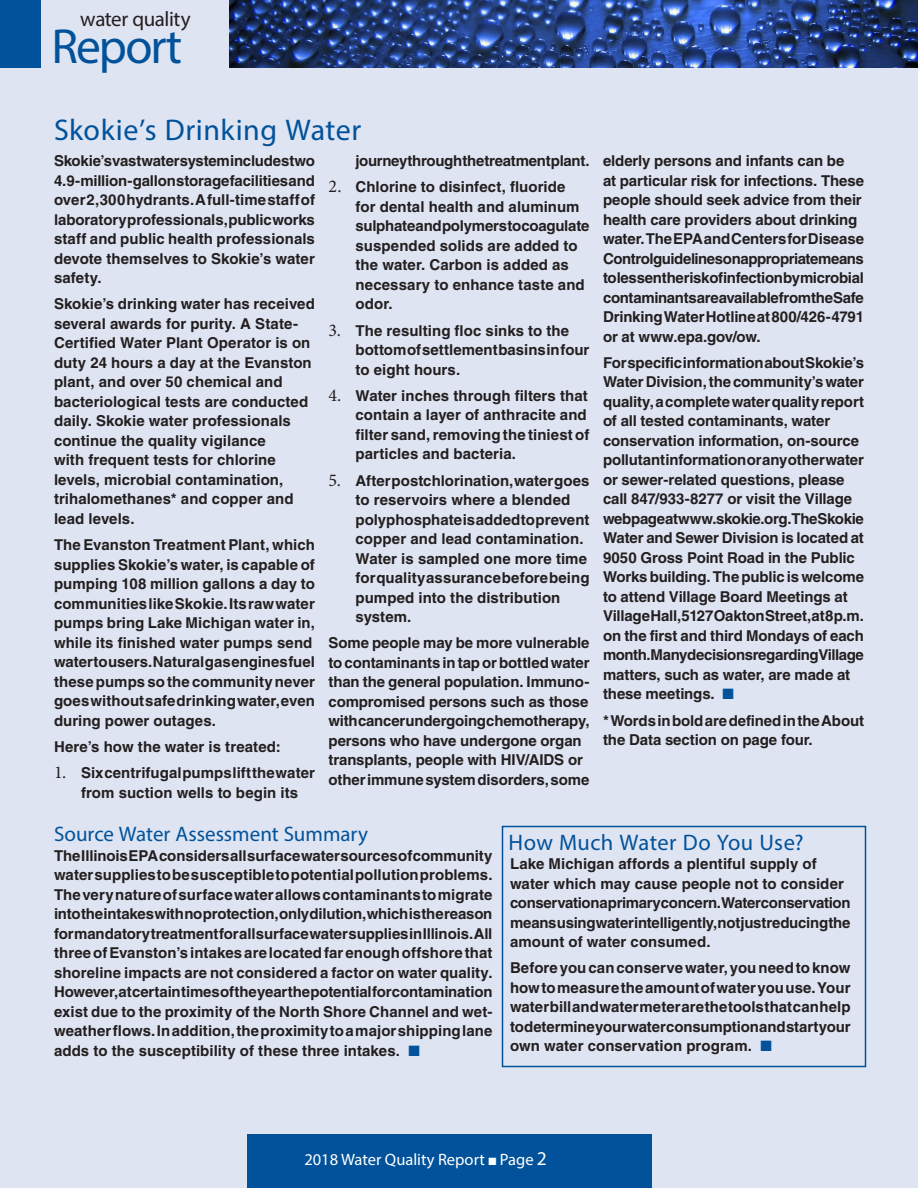
<style>
.page{position:relative;width:918px;height:1188px;background:#dee4f1}
.page>*{position:absolute;margin:0;border:0;box-sizing:border-box;transform-origin:0 0}
.t1{font:49.5px "Myriad Pro";letter-spacing:-.04em;color:#01529a}
.t2{font:30px "Myriad Pro";letter-spacing:.02em;color:#01529a}
.t3{font:22.5px "Myriad Pro";letter-spacing:.02em;color:#01529a}
.t4{font:21px "Myriad Pro";color:#01529a}
.t5{font:21px "Myriad Pro";letter-spacing:-.02em;color:#231f20}
.t6{font:16.5px "Myriad Pro";color:#fff}
.t7{font:700 15px/19.5px "Helvetica LT Std";color:#231f20}
.t8{font:700 15px "Helvetica LT Std";letter-spacing:-.02em;color:#231f20}
.s1{font-family:"Minion Pro";font-weight:400;font-size:18px}
.s2{color:#01529a}
.s3{font-size:19.5px}
</style>
<div class="page">
<div style="left:247px;top:1134px;width:405px;height:54px;background:#01529a"></div>
<div style="left:0;top:0;width:40px;height:68px;background:#01529a"></div>
<img style="left:230px;top:0;width:688px;height:68px">
<div style="left:502px;top:826px;width:364px;height:241px;border:2px solid #01529a"></div>
<p class="t5" style="left:80px;top:6px;width:112px">water quality</p>
<p class="t1" style="left:52px;top:16px;width:132px">Report</p>
<p class="t2" style="left:54px;top:112px;width:309px">Skokie’s Drinking Water</p>
<p class="t7" style="left:54px;top:151px;width:263px;text-align:justify">Skokie’s vast water system includes two 4.9-million-gallon storage facilities and over 2,300 hydrants. A full-time staff of laboratory professionals, public works staff and public health professionals devote themselves to Skokie’s water safety.</p>
<p class="t7" style="left:54px;top:294px;width:262px">Skokie’s drinking water has received several awards for purity. A State-<br>Certified Water Plant Operator is on duty 24 hours a day at the Evanston plant, and over 50 chemical and bacteriological tests are conducted daily. Skokie water professionals continue the quality vigilance<br>with frequent tests for chlorine levels, microbial contamination, trihalomethanes* and copper and lead levels.</p>
<p class="t7" style="left:54px;top:535px;width:263px">The Evanston Treatment Plant, which supplies Skokie’s water, is capable of pumping 108 million gallons a day to communities like Skokie. Its raw water pumps bring Lake Michigan water in, while its finished water pumps send water to users. Natural gas engines fuel these pumps so the community never goes without safe drinking water, even during power outages.</p>
<p class="t7" style="left:54px;top:737px;width:228px">Here’s how the water is treated:</p>
<p class="t7" style="left:81px;top:763px;width:236px;text-indent:-27px"><span class="s1">1.</span> Six centrifugal pumps lift the water from suction wells to begin its</p>
<p class="t8" style="left:356px;top:152px;width:236px">journey through the treatment plant.</p>
<p class="t7" style="left:356px;top:177px;width:235px;text-indent:-27px"><span class="s1">2.</span> Chlorine to disinfect, fluoride<br>for dental health and aluminum sulphate and polymers to coagulate suspended solids are added to the water. Carbon is added as necessary to enhance taste and odor.</p>
<p class="t7" style="left:356px;top:320px;width:235px;text-indent:-27px"><span class="s1">3.</span> The resulting floc sinks to the bottom of settlement basins in four to eight hours.</p>
<p class="t7" style="left:356px;top:385px;width:236px;text-indent:-27px"><span class="s1">4.</span> Water inches through filters that contain a layer of anthracite and filter sand, removing the tiniest of particles and bacteria.</p>
<p class="t7" style="left:356px;top:470px;width:236px;text-indent:-27px"><span class="s1">5.</span> After postchlorination, water goes to reservoirs where a blended polyphosphate is added to prevent copper and lead contamination.<br>Water is sampled one more time for quality assurance before being pumped into the distribution system.</p>
<p class="t7" style="left:328px;top:633px;width:263px">Some people may be more vulnerable to contaminants in tap or bottled water than the general population. Immuno&shy;compromised persons such as those with cancer undergoing chemotherapy, persons who have undergone organ transplants, people with HIV/AIDS or other immune system disorders, some</p>
<p class="t7" style="left:603px;top:151px;width:263px">elderly persons and infants can be<br>at particular risk for infections. These people should seek advice from their health care providers about drinking water. The EPA and Centers for Disease Control guidelines on appropriate means to lessen the risk of infection by microbial contaminants are available from the Safe Drinking Water Hotline at 800/426-4791 or at www.epa.gov/ow.</p>
<p class="t7" style="left:603px;top:352px;width:263px">For specific information about Skokie’s Water Division, the community’s water quality, a complete water quality report of all tested contaminants, water conservation information, on-source pollutant information or any other water or sewer-related questions, please call 847/933-8277 or visit the Village webpage at www.skokie.org. The Skokie Water and Sewer Division is located at 9050 Gross Point Road in the Public Works building. The public is welcome to attend Village Board Meetings at Village Hall, 5127 Oakton Street, at 8 p.m. on the first and third Mondays of each month. Many decisions regarding Village matters, such as water, are made at these meetings. <span class="s2">■</span></p>
<p class="t7" style="left:603px;top:710px;width:263px">* Words in bold are defined in the About the Data section on page four.</p>
<p class="t4" style="left:54px;top:821px;width:316px">Source Water Assessment Summary</p>
<p class="t3" style="left:508px;top:829px;width:297px">How Much Water Do You Use?</p>
<p class="t7" style="left:54px;top:846px;width:440px;text-align:justify">The Illinois EPA considers all surface water sources of community water supplies to be susceptible to potential pollution problems.<br>The very nature of surface water allows contaminants to migrate into the intakes with no protection, only dilution, which is the reason for mandatory treatment for all surface water supplies in Illinois. All three of Evanston’s intakes are located far enough offshore that shoreline impacts are not considered a factor on water quality.<br>However, at certain times of the year the potential for contamination exist due to the proximity of the North Shore Channel and wet&shy;weather flows. In addition, the proximity to a major shipping lane adds to the susceptibility of these three intakes. <span class="s2">■</span></p>
<p class="t7" style="left:510px;top:854px;width:342px">Lake Michigan affords a plentiful supply of water which may cause people not to consider conservation a primary concern. Water conservation means using water intelligently, not just reducing the amount of water consumed.</p>
<p class="t7" style="left:510px;top:958px;width:342px;text-align:justify">Before you can conserve water, you need to know how to measure the amount of water you use. Your water bill and water meter are the tools that can help to determine your water consumption and start your own water conservation program. <span class="s2">■</span></p>
<p class="t6" style="left:304px;top:1149px;width:244px">2018 Water Quality Report ■ Page <span class="s3">2</span></p>
</div>
